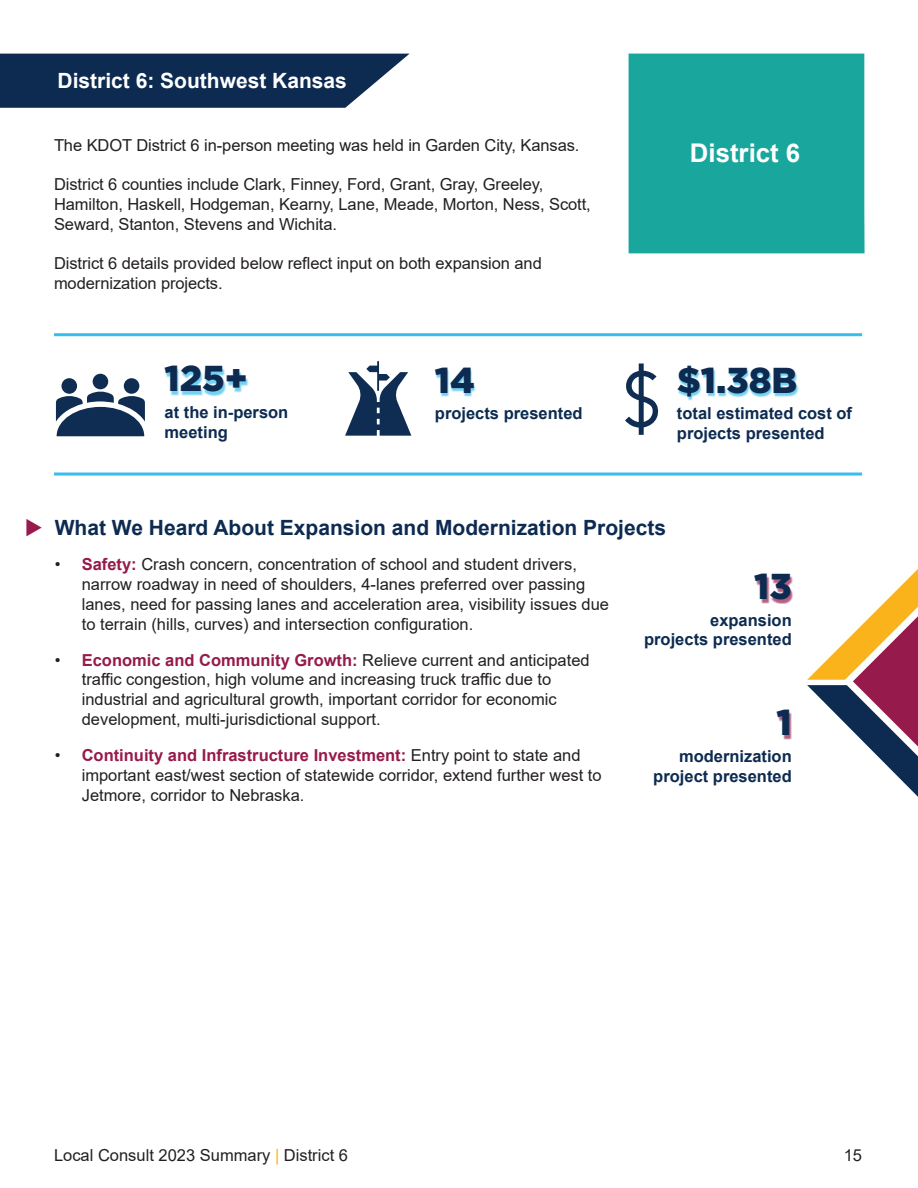
<style>
.page{position:relative;width:918px;height:1188px;background:#fff}
.page>*{position:absolute;margin:0;border:0;box-sizing:border-box;transform-origin:0 0}
.t1{font:900 36px "Gotham";color:#0d2b51}
.t2{font:700 25.8px "Arial";color:#fff}
.Heading{font:700 21px "Arial";color:#0d2b51}
.t3{font:700 21px "Arial";color:#fff}
.t4{font:16.5px/19.8px "Arial";color:#231f20}
.t5{font:700 16.5px/19.8px "Arial";color:#0d2b51}
.s1{font-weight:700;color:#961a4b}
.s2{color:#fbb31b}
</style>
<div class="page">
<svg style="left:807px;top:569px;width:111px;height:228px"></svg>
<div style="left:755px;top:576px;width:38px;height:28px;background:#961a4b;opacity:.7"></div>
<div style="left:777px;top:712px;width:15px;height:28px;background:#961a4b;opacity:.7"></div>
<div style="left:678px;top:367px;width:121px;height:34px;background:#37beef;opacity:.7"></div>
<div style="left:435px;top:370px;width:41px;height:27px;background:#37beef;opacity:.7"></div>
<div style="left:165px;top:367px;width:84px;height:29px;background:#37beef;opacity:.7"></div>
<hr style="left:54px;top:473px;width:808px;height:3px;background:#37beef">
<svg style="left:625px;top:363px;width:34px;height:72px"></svg>
<svg style="left:345px;top:361px;width:66px;height:75px"></svg>
<div style="left:93px;top:374px;width:15px;height:15px;background:#0f2d52;border-radius:50%"></div>
<div style="left:124px;top:378px;width:15px;height:16px;background:#0f2d52;border-radius:50%"></div>
<div style="left:62px;top:378px;width:15px;height:16px;background:#0f2d52;border-radius:50%"></div>
<svg style="left:56px;top:391px;width:89px;height:45px"></svg>
<hr style="left:54px;top:333px;width:808px;height:3px;background:#37beef">
<svg style="left:0;top:54px;width:409px;height:54px;background:#203c5f"></svg>
<div style="left:629px;top:54px;width:236px;height:199px;background:#19a79d"></div>
<p class="t3" style="left:58px;top:66px;width:291px">District 6: Southwest Kansas</p>
<p class="t4" style="left:54px;top:135px;width:527px">The KDOT District 6 in-person meeting was held in Garden City, Kansas.</p>
<p class="t4" style="left:54px;top:174px;width:538px">District 6 counties include Clark, Finney, Ford, Grant, Gray, Greeley,<br>Hamilton, Haskell, Hodgeman, Kearny, Lane, Meade, Morton, Ness, Scott,<br>Seward, Stanton, Stevens and Wichita.</p>
<p class="t4" style="left:54px;top:254px;width:489px">District 6 details provided below reflect input on both expansion and modernization projects.</p>
<p class="t1" style="left:165px;top:354px;width:85px">125+</p>
<p class="t5" style="left:165px;top:402px;width:125px">at the in-person</p>
<p class="t5" style="left:165px;top:422px;width:65px">meeting</p>
<p class="t1" style="left:435px;top:355px;width:41px">14</p>
<p class="t5" style="left:435px;top:404px;width:149px">projects presented</p>
<h2 class="t2" style="left:690px;top:135px;width:112px">District 6</h2>
<p class="t1" style="left:677px;top:355px;width:122px">$1.38B</p>
<p class="t5" style="left:677px;top:404px;width:177px">total estimated cost of projects presented</p>
<p class="Heading" style="left:55px;top:513px;width:613px">What We Heard About Expansion and Modernization Projects</p>
<p class="t4" style="left:82px;top:554px;width:529px;text-indent:-27px">• <span class="s1">Safety:</span> Crash concern, concentration of school and student drivers, narrow roadway in need of shoulders, 4-lanes preferred over passing lanes, need for passing lanes and acceleration area, visibility issues due to terrain (hills, curves) and intersection configuration.</p>
<p class="t4" style="left:82px;top:650px;width:509px;text-indent:-27px">• <span class="s1">Economic and Community Growth:</span> Relieve current and anticipated traffic congestion, high volume and increasing truck traffic due to industrial and agricultural growth, important corridor for economic development, multi-jurisdictional support.</p>
<p class="t4" style="left:82px;top:745px;width:522px;text-indent:-27px">• <span class="s1">Continuity and Infrastructure Investment:</span> Entry point to state and important east/west section of statewide corridor, extend further west to<br>Jetmore, corridor to Nebraska.</p>
<p class="t1" style="left:754px;top:562px;width:39px">13</p>
<p class="t5" style="left:710px;top:610px;width:83px">expansion</p>
<p class="t5" style="left:644px;top:630px;width:149px">projects presented</p>
<p class="t1" style="left:777px;top:698px;width:17px">1</p>
<p class="t5" style="left:679px;top:746px;width:114px">modernization</p>
<p class="t5" style="left:653px;top:766px;width:140px">project presented</p>
<p class="t4" style="left:54px;top:1145px;width:296px">Local Consult 2023 Summary <span class="s2">|</span> District 6</p>
<p class="t4" style="left:844px;top:1145px;width:20px">15</p>
</div>
